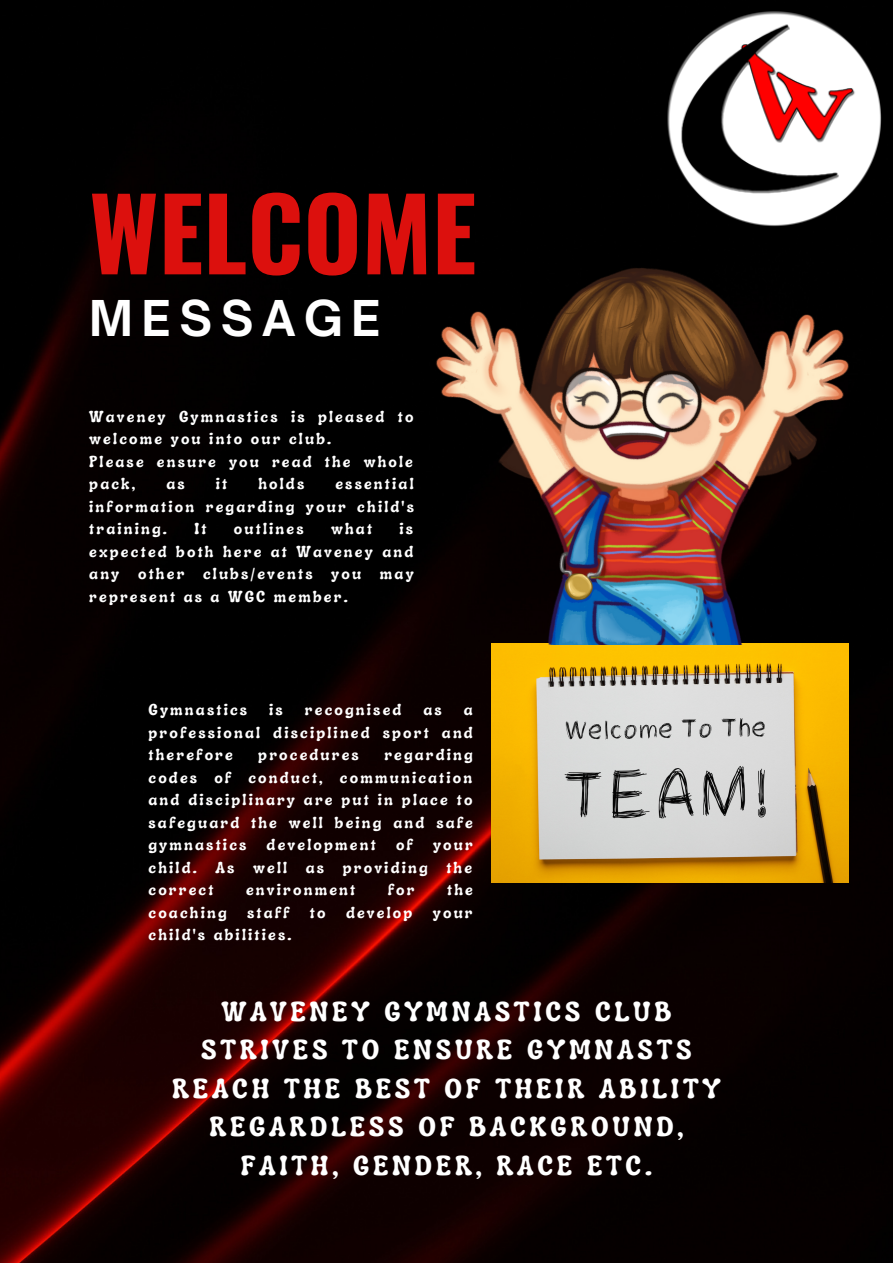
<style>
.page{position:relative;width:893px;height:1264px;background:#fff}
.page>*{position:absolute;margin:0;border:0;box-sizing:border-box;transform-origin:0 0}
.t1{font:700 99.6px "Oswald";color:#dc100d}
.t2{font:700 47.25px "Open Sauce One";letter-spacing:.18em;color:#fff}
.t3{font:700 27.9px/38.4px "Luckybones";letter-spacing:.135em;color:#fff;text-align:center}
.t4{font:700 16.2px/22.5px "Luckybones";letter-spacing:.135em;color:#fff;text-align:justify}
</style>
<div class="page">
<img style="left:0;top:0;width:892px;height:1262px">
<img style="left:649px;top:0;width:243px;height:244px">
<img style="left:491px;top:644px;width:357px;height:238px">
<img style="left:435px;top:267px;width:414px;height:377px">
<h1 class="t1" style="left:89px;top:155px;width:388px">WELCOME</h1>
<h2 class="t2" style="left:89px;top:288px;width:293px">MESSAGE</h2>
<p class="t4" style="left:89px;top:404px;width:325px;text-align:left">Waveney Gymnastics is pleased to welcome you into our club.<br>Please ensure you read the whole pack,</p>
<p class="t4" style="left:89px;top:472px;width:326px;text-indent:246px">essential information regarding your child's training.</p>
<p class="t4" style="left:166px;top:472px;width:20px">as</p>
<p class="t4" style="left:216px;top:472px;width:13px">it</p>
<p class="t4" style="left:258px;top:472px;width:47px">holds</p>
<p class="t4" style="left:89px;top:517px;width:326px;text-indent:310px">is expected both here at Waveney and any other clubs/events you may represent as a WGC member.</p>
<p class="t4" style="left:194px;top:517px;width:14px">It</p>
<p class="t4" style="left:234px;top:517px;width:71px">outlines</p>
<p class="t4" style="left:331px;top:517px;width:43px">what</p>
<p class="t4" style="left:148px;top:698px;width:100px">Gymnastics</p>
<p class="t4" style="left:269px;top:698px;width:15px">is</p>
<p class="t4" style="left:305px;top:698px;width:98px">recognised</p>
<p class="t4" style="left:423px;top:698px;width:20px">as</p>
<p class="t4" style="left:148px;top:698px;width:326px;text-indent:315px">a professional disciplined sport and therefore</p>
<p class="t4" style="left:148px;top:743px;width:326px;text-indent:236px">regarding codes of conduct, communication and disciplinary are put in place to safeguard the well being and safe gymnastics development of your child. As well as providing the correct</p>
<p class="t4" style="left:258px;top:743px;width:102px">procedures</p>
<p class="t4" style="left:246px;top:877px;width:111px">environment</p>
<p class="t4" style="left:388px;top:877px;width:28px">for</p>
<p class="t4" style="left:447px;top:877px;width:27px">the</p>
<p class="t4" style="left:148px;top:900px;width:80px">coaching</p>
<p class="t4" style="left:247px;top:900px;width:44px">staff</p>
<p class="t4" style="left:310px;top:900px;width:17px">to</p>
<p class="t4" style="left:346px;top:900px;width:68px">develop</p>
<p class="t4" style="left:433px;top:900px;width:41px">your</p>
<p class="t4" style="left:148px;top:922px;width:144px">child's abilities.</p>
<h3 class="t3" style="left:172px;top:991px;width:550px">WAVENEY GYMNASTICS CLUB<br>STRIVES TO ENSURE GYMNASTS<br>REACH THE BEST OF THEIR ABILITY<br>REGARDLESS OF BACKGROUND,<br>FAITH, GENDER, RACE ETC.</h3>
</div>
